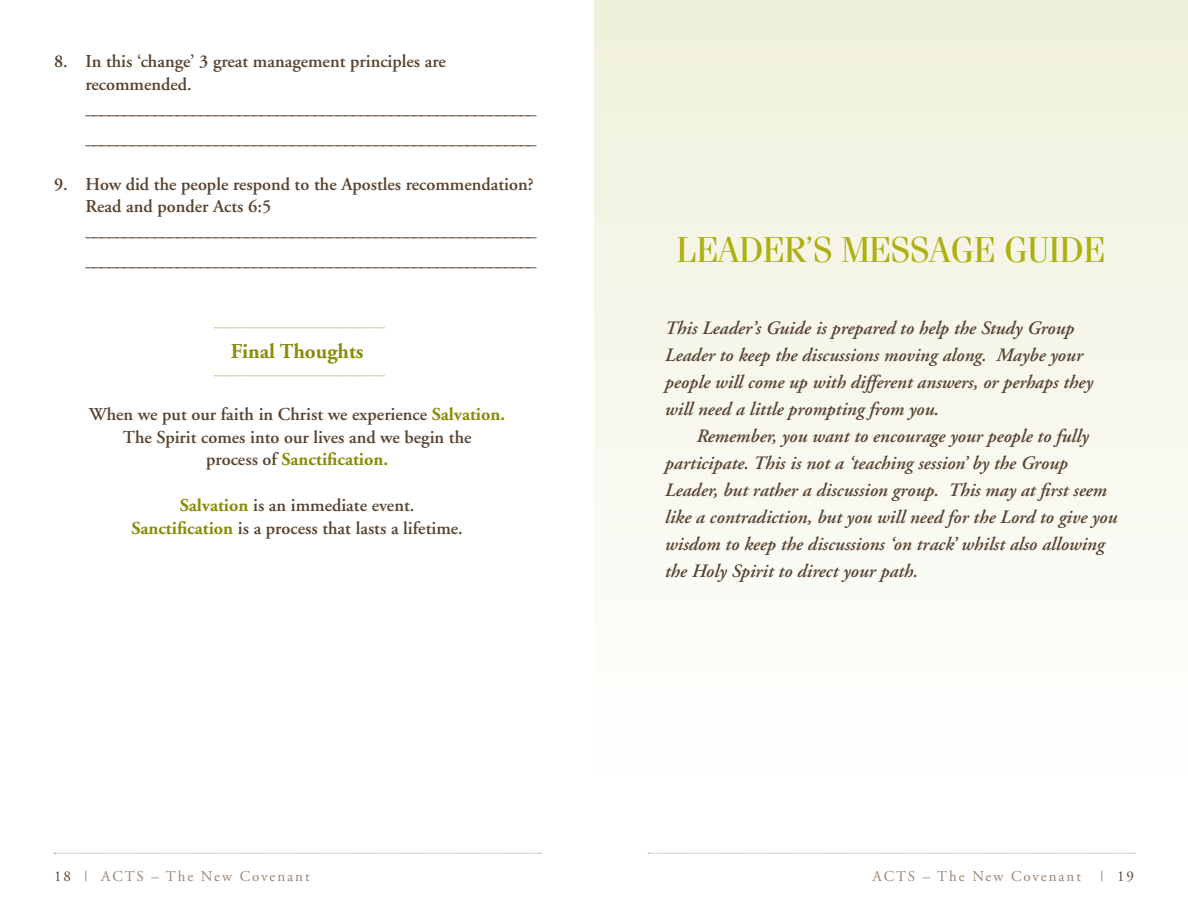
<style>
.page{position:relative;width:1188px;height:918px;background:#fff}
.page>*{position:absolute;margin:0;border:0;box-sizing:border-box;transform-origin:0 0}
.t1{font:36px "Fenice";letter-spacing:-.02em;color:#adaf12}
.t2{font:700 21.15px "Adobe Garamond";color:#8a8d09}
.t3{font:italic 600 18.9px/27px "Adobe Garamond";color:#594330}
.t4{font:600 18.15px/23.4px "Adobe Garamond";color:#594330}
.t5{font:600 18.15px "Adobe Garamond";color:#c6c788}
.t6{font:15px "Adobe Garamond";letter-spacing:.13em;color:#988473}
.t7{font:15px "Adobe Garamond";color:#594330}
.s1{font-weight:700;color:#8a8d09}
.s2{color:#594330}
.s3{color:#988473}
</style>
<div class="page">
<svg style="left:54px;top:853px;width:487px;height:1px"></svg>
<svg style="left:648px;top:853px;width:487px;height:1px"></svg>
<div style="left:594px;top:0;width:594px;height:773px;background:linear-gradient(to bottom,#f0f1db,#fefefe)"></div>
<p class="t4" style="left:86px;top:50px;width:453px;text-indent:-32px">8. In this ‘change’ 3 great management principles are recommended. ___________________________________________________________</p>
<p class="t4" style="left:86px;top:127px;width:453px">___________________________________________________________</p>
<p class="t4" style="left:86px;top:173px;width:453px;text-indent:-32px">9. How did the people respond to the Apostles recommendation?<br>Read and ponder Acts 6:5 ___________________________________________________________</p>
<p class="t4" style="left:86px;top:249px;width:453px">___________________________________________________________</p>
<p class="t5" style="left:214px;top:310px;width:173px">____________________</p>
<p class="t2" style="left:231px;top:339px;width:134px">Final Thoughts</p>
<p class="t5" style="left:214px;top:359px;width:173px">____________________</p>
<p class="t4" style="left:89px;top:403px;width:418px;line-height:22.8px;text-align:center">When we put our faith in Christ we experience <span class="s1">Salvation.<br></span>The Spirit comes into our lives and we begin the<br>process of <span class="s1">Sanctification.</span></p>
<p class="t4" style="left:131px;top:494px;width:333px;line-height:22.8px;text-align:center"><span class="s1">Salvation</span> is an immediate event.<br><span class="s1">Sanctification</span> is a process that lasts a lifetime.</p>
<h1 class="t1" style="left:677px;top:228px;width:430px">LEADER’S MESSAGE GUIDE</h1>
<p class="t3" style="left:664px;top:315px;width:429px">This Leader’s Guide is prepared to help the Study Group Leader to keep the discussions moving along. Maybe your people will come up with different answers, or perhaps they will need a little prompting from you.</p>
<p class="t3" style="left:664px;top:423px;width:454px;text-indent:32px">Remember, you want to encourage your people to fully participate. This is not a ‘teaching session’ by the Group Leader, but rather a discussion group. This may at first seem like a contradiction, but you will need for the Lord to give you wisdom to keep the discussions ‘on track’ whilst also allowing the Holy Spirit to direct your path.</p>
<p class="t6" style="left:54px;top:868px;width:257px"><span class="s2">18</span> | ACTS – The New Covenant</p>
<p class="t6" style="left:873px;top:868px;width:210px">ACTS – The New Covenant</p>
<p class="t7" style="left:1100px;top:868px;width:35px"><span class="s3">|</span> 19</p>
</div>
